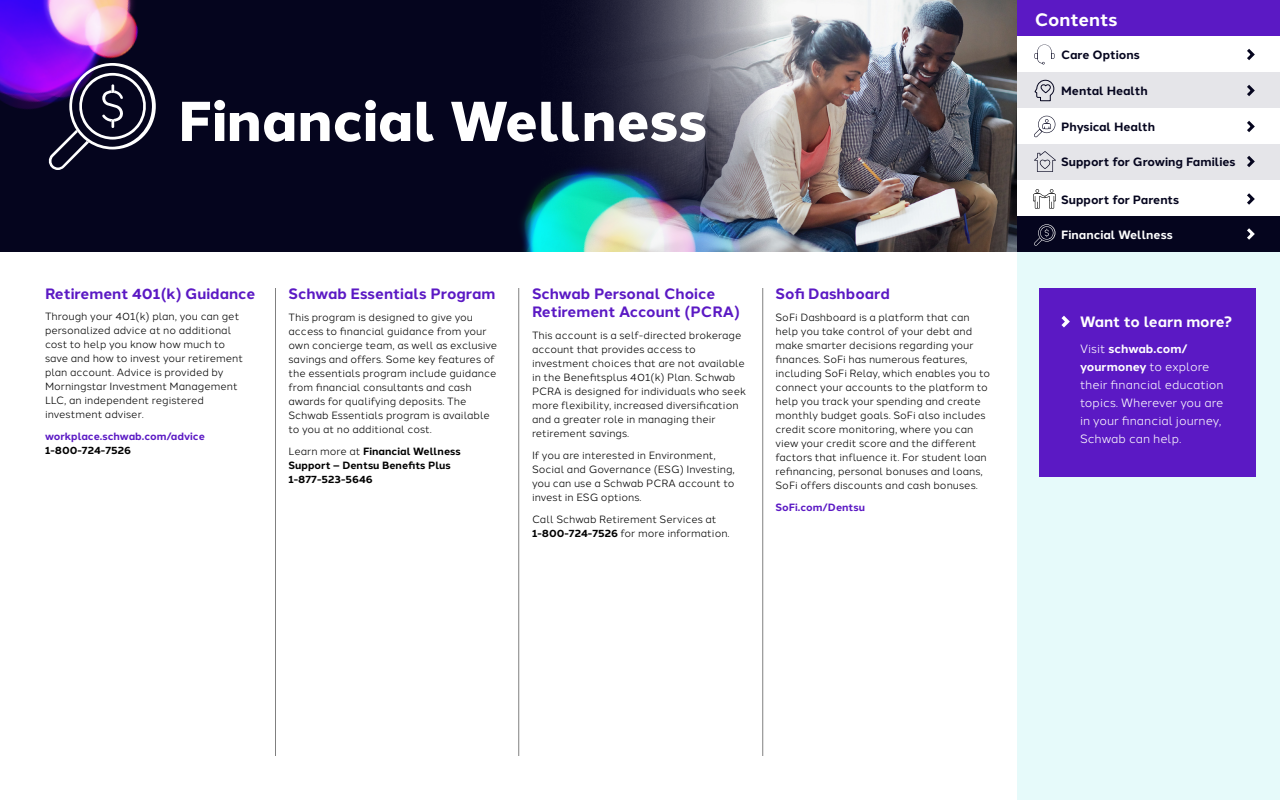
<style>
.page{position:relative;width:1280px;height:800px;background:#fff}
.page>*{position:absolute;margin:0;border:0;box-sizing:border-box;transform-origin:0 0}
.t1{font:800 56px "Halcom";color:#fff}
.t2{font:700 18px "Halcom";color:#fff}
.t3{font:700 15px/18px "Halcom";color:#5b19c4}
.t4{font:700 15px "Halcom";color:#fff}
.t5{font:12px/18px "Halcom";color:#fff}
.t6{font:700 12px "Halcom";color:#05051e}
.t7{font:700 12px "Halcom";color:#fff}
.t8{font:10.5px/14px "Halcom";color:#000}
.t9{font:700 10.5px/14px "Halcom";color:#000}
.t10{font:700 10.5px "Halcom";color:#5b19c4}
.s1{font-weight:400}
.s2{font-weight:700}
</style>
<div class="page">
<div style="left:0;top:0;width:1017px;height:252px;background:#05051e"></div>
<img style="left:0;top:0;width:139px;height:109px">
<div style="left:1017px;top:252px;width:263px;height:548px;background:#e6fafa"></div>
<div style="left:1017px;top:72px;width:263px;height:36px;background:#e5e5e9"></div>
<div style="left:1017px;top:144px;width:263px;height:36px;background:#e5e5e9"></div>
<svg style="left:1247px;top:48px;width:8px;height:13px"></svg>
<svg style="left:1034px;top:45px;width:20px;height:19px"></svg>
<svg style="left:1247px;top:120px;width:8px;height:13px"></svg>
<svg style="left:1034px;top:116px;width:21px;height:21px"></svg>
<svg style="left:1247px;top:84px;width:8px;height:12px"></svg>
<svg style="left:1034px;top:80px;width:20px;height:21px"></svg>
<svg style="left:1247px;top:193px;width:8px;height:12px"></svg>
<svg style="left:1033px;top:189px;width:23px;height:20px"></svg>
<svg style="left:1247px;top:155px;width:8px;height:12px"></svg>
<svg style="left:1034px;top:151px;width:22px;height:21px"></svg>
<hr style="left:275px;top:288px;width:1px;height:468px;background:#808080">
<hr style="left:518px;top:288px;width:1px;height:468px;background:#808080">
<hr style="left:762px;top:288px;width:1px;height:468px;background:#808080">
<div style="left:1017px;top:216px;width:263px;height:36px;background:#05051e"></div>
<svg style="left:1247px;top:228px;width:8px;height:12px"></svg>
<svg style="left:1034px;top:224px;width:21px;height:22px"></svg>
<div style="left:1017px;top:0;width:263px;height:36px;background:#5b19c4"></div>
<img style="left:521px;top:209px;width:5px;height:43px">
<img style="left:526px;top:0;width:491px;height:252px">
<div style="left:1040px;top:288px;width:216px;height:189px;background:#5b19c4"></div>
<svg style="left:1061px;top:315px;width:9px;height:13px"></svg>
<svg style="left:48px;top:63px;width:108px;height:107px"></svg>
<h2 class="t1" style="left:178px;top:76px;width:531px">Financial Wellness</h2>
<h3 class="t3" style="left:45px;top:284px;width:212px">Retirement 401(k) Guidance</h3>
<p class="t8" style="left:45px;top:309px;width:200px">Through your 401(k) plan, you can get personalized advice at no additional cost to help you know how much to save and how to invest your retirement plan account. Advice is provided by Morningstar Investment Management LLC, an independent registered investment adviser.</p>
<p class="t10" style="left:45px;top:428px;width:161px">workplace.schwab.com/advice</p>
<p class="t9" style="left:45px;top:443px;width:88px">1-800-724-7526</p>
<h3 class="t3" style="left:288px;top:284px;width:208px">Schwab Essentials Program</h3>
<p class="t8" style="left:288px;top:310px;width:210px">This program is designed to give you access to financial guidance from your own concierge team, as well as exclusive savings and offers. Some key features of the essentials program include guidance from financial consultants and cash awards for qualifying deposits. The Schwab Essentials program is available to you at no additional cost.</p>
<p class="t9" style="left:288px;top:444px;width:174px"><span class="s1">Learn more at</span> Financial Wellness<br>Support – Dentsu Benefits Plus</p>
<p class="t9" style="left:288px;top:472px;width:86px">1-877-523-5646</p>
<h3 class="t3" style="left:532px;top:284px;width:210px">Schwab Personal Choice<br>Retirement Account (PCRA)</h3>
<p class="t8" style="left:532px;top:328px;width:215px">This account is a self-directed brokerage account that provides access to investment choices that are not available in the Benefitsplus 401(k) Plan. Schwab PCRA is designed for individuals who seek more flexibility, increased diversification and a greater role in managing their retirement savings.</p>
<p class="t8" style="left:532px;top:448px;width:204px">If you are interested in Environment, Social and Governance (ESG) Investing, you can use a Schwab PCRA account to invest in ESG options.</p>
<p class="t8" style="left:532px;top:512px;width:199px">Call Schwab Retirement Services at<br><span class="s2">1-800-724-7526</span> for more information.</p>
<h3 class="t3" style="left:776px;top:284px;width:116px">Sofi Dashboard</h3>
<p class="t8" style="left:776px;top:310px;width:216px">SoFi Dashboard is a platform that can help you take control of your debt and make smarter decisions regarding your finances. SoFi has numerous features, including SoFi Relay, which enables you to connect your accounts to the platform to help you track your spending and create monthly budget goals. SoFi also includes credit score monitoring, where you can view your credit score and the different factors that influence it. For student loan refinancing, personal bonuses and loans, SoFi offers discounts and cash bonuses.</p>
<p class="t10" style="left:776px;top:499px;width:91px">SoFi.com/Dentsu</p>
<h2 class="t2" style="left:1035px;top:5px;width:84px">Contents</h2>
<p class="t6" style="left:1061px;top:45px;width:80px">Care Options</p>
<p class="t6" style="left:1061px;top:81px;width:88px">Mental Health</p>
<p class="t6" style="left:1061px;top:117px;width:96px">Physical Health</p>
<p class="t6" style="left:1061px;top:152px;width:176px">Support for Growing Families</p>
<p class="t6" style="left:1061px;top:190px;width:120px">Support for Parents</p>
<p class="t7" style="left:1061px;top:225px;width:113px">Financial Wellness</p>
<p class="t4" style="left:1080px;top:309px;width:154px">Want to learn more?</p>
<p class="t5" style="left:1080px;top:338px;width:145px">Visit <span class="s2">schwab.com/ yourmoney</span> to explore their financial education topics. Wherever you are in your financial journey,<br>Schwab can help.</p>
</div>
